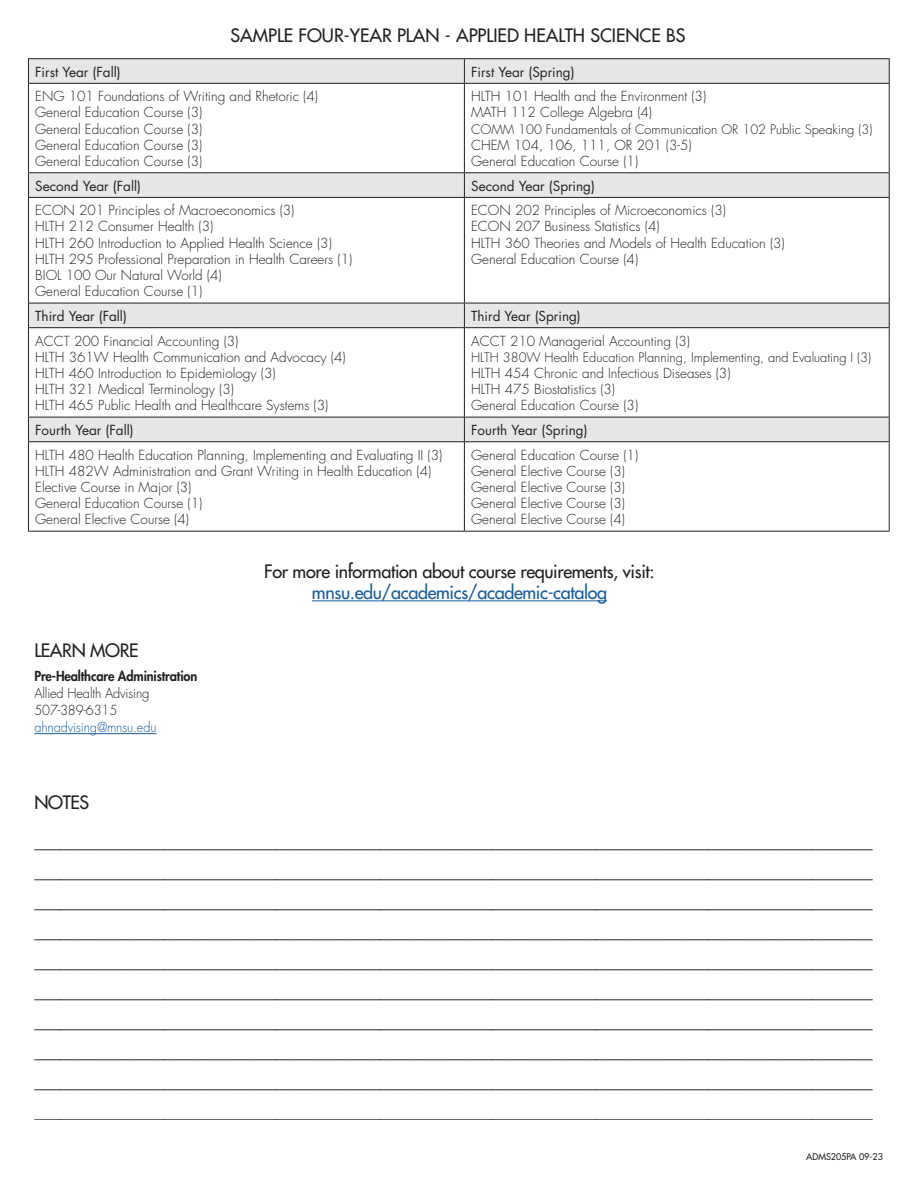
<style>
.page{position:relative;width:918px;height:1188px;background:#fff}
.page>*{position:absolute;margin:0;border:0;box-sizing:border-box;transform-origin:0 0}
.Heads{font:500 18px/21px "Futura Std";letter-spacing:-.02em;color:#231f20;text-align:center}
.Heads-2{font:500 18px "Futura Std";color:#231f20}
.Curriculum_body{font:300 13.5px/16.2px "Futura Std";color:#231f20}
.Curriculum_small_heads{font:13.5px "Futura Std";color:#231f20}
.Body{font:300 13.5px/17.2px "Futura Std";letter-spacing:-.01em;color:#231f20;scale:.95 1}
.Curriculum_body-2{font:300 12.75px "Futura Std";color:#231f20}
.t1{font:500 9px "Futura Std";color:#231f20}
.s1{color:#175d9e}
.s2{font-weight:800}
</style>
<div class="page">
<hr style="left:312px;top:600px;width:295px;height:1px;background:#175d9e">
<svg style="left:29px;top:59px;width:860px;height:382px"></svg>
<hr style="left:28px;top:58px;width:436px;height:1px;background:#231f20">
<svg style="left:28px;top:59px;width:1px;height:24px"></svg>
<hr style="left:464px;top:58px;width:426px;height:1px;background:#231f20">
<svg style="left:464px;top:59px;width:1px;height:24px"></svg>
<svg style="left:889px;top:59px;width:1px;height:24px"></svg>
<hr style="left:28px;top:83px;width:436px;height:1px;background:#231f20">
<hr style="left:28px;top:84px;width:1px;height:88px;background:#231f20">
<hr style="left:464px;top:83px;width:426px;height:1px;background:#231f20">
<hr style="left:464px;top:84px;width:1px;height:88px;background:#231f20">
<hr style="left:889px;top:84px;width:1px;height:88px;background:#231f20">
<hr style="left:28px;top:172px;width:436px;height:1px;background:#231f20">
<svg style="left:28px;top:173px;width:1px;height:24px"></svg>
<hr style="left:464px;top:172px;width:426px;height:1px;background:#231f20">
<svg style="left:464px;top:173px;width:1px;height:24px"></svg>
<svg style="left:889px;top:173px;width:1px;height:24px"></svg>
<hr style="left:28px;top:197px;width:436px;height:1px;background:#231f20">
<hr style="left:28px;top:198px;width:1px;height:105px;background:#231f20">
<hr style="left:464px;top:197px;width:426px;height:1px;background:#231f20">
<hr style="left:464px;top:198px;width:1px;height:105px;background:#231f20">
<hr style="left:889px;top:198px;width:1px;height:105px;background:#231f20">
<hr style="left:28px;top:303px;width:436px;height:1px;background:#231f20">
<svg style="left:28px;top:303px;width:1px;height:24px"></svg>
<hr style="left:464px;top:303px;width:426px;height:1px;background:#231f20">
<svg style="left:464px;top:303px;width:1px;height:24px"></svg>
<svg style="left:889px;top:303px;width:1px;height:24px"></svg>
<hr style="left:28px;top:327px;width:436px;height:1px;background:#231f20">
<hr style="left:28px;top:328px;width:1px;height:89px;background:#231f20">
<hr style="left:464px;top:327px;width:426px;height:1px;background:#231f20">
<hr style="left:464px;top:328px;width:1px;height:89px;background:#231f20">
<hr style="left:889px;top:328px;width:1px;height:89px;background:#231f20">
<hr style="left:28px;top:417px;width:436px;height:1px;background:#231f20">
<svg style="left:28px;top:417px;width:1px;height:24px"></svg>
<hr style="left:464px;top:417px;width:426px;height:1px;background:#231f20">
<svg style="left:464px;top:417px;width:1px;height:24px"></svg>
<svg style="left:889px;top:417px;width:1px;height:24px"></svg>
<hr style="left:28px;top:441px;width:436px;height:1px;background:#231f20">
<hr style="left:28px;top:442px;width:1px;height:89px;background:#231f20">
<hr style="left:464px;top:441px;width:426px;height:1px;background:#231f20">
<hr style="left:464px;top:442px;width:1px;height:89px;background:#231f20">
<hr style="left:889px;top:442px;width:1px;height:89px;background:#231f20">
<hr style="left:28px;top:531px;width:436px;height:1px;background:#231f20">
<hr style="left:464px;top:531px;width:426px;height:1px;background:#231f20">
<hr style="left:34px;top:733px;width:122px;height:1px;background:#175d9e">
<p class="Heads-2" style="left:230px;top:24px;width:456px">SAMPLE FOUR-YEAR PLAN - APPLIED HEALTH SCIENCE BS</p>
<p class="Curriculum_small_heads" style="left:35px;top:63px;width:87px">First Year (Fall)</p>
<p class="Curriculum_small_heads" style="left:471px;top:63px;width:105px">First Year (Spring)</p>
<p class="Curriculum_body" style="left:35px;top:89px;width:284px">ENG 101 Foundations of Writing and Rhetoric (4)</p>
<p class="Curriculum_body" style="left:35px;top:105px;width:169px">General Education Course (3)</p>
<p class="Curriculum_body" style="left:35px;top:121px;width:169px">General Education Course (3)</p>
<p class="Curriculum_body" style="left:35px;top:137px;width:169px">General Education Course (3)</p>
<p class="Curriculum_body" style="left:35px;top:153px;width:169px">General Education Course (3)</p>
<p class="Curriculum_body" style="left:471px;top:89px;width:237px">HLTH 101 Health and the Environment (3)</p>
<p class="Curriculum_body" style="left:471px;top:105px;width:183px">MATH 112 College Algebra (4)</p>
<p class="Curriculum_body-2" style="left:471px;top:121px;width:403px">COMM 100 Fundamentals of Communication OR 102 Public Speaking (3)</p>
<p class="Curriculum_body" style="left:471px;top:137px;width:222px">CHEM 104, 106, 111, OR 201 (3-5)</p>
<p class="Curriculum_body" style="left:471px;top:153px;width:169px">General Education Course (1)</p>
<p class="Curriculum_small_heads" style="left:35px;top:177px;width:107px">Second Year (Fall)</p>
<p class="Curriculum_small_heads" style="left:471px;top:177px;width:125px">Second Year (Spring)</p>
<p class="Curriculum_body" style="left:35px;top:203px;width:261px">ECON 201 Principles of Macroeconomics (3)</p>
<p class="Curriculum_body" style="left:35px;top:219px;width:180px">HLTH 212 Consumer Health (3)</p>
<p class="Curriculum_body" style="left:35px;top:235px;width:298px">HLTH 260 Introduction to Applied Health Science (3)</p>
<p class="Curriculum_body" style="left:35px;top:251px;width:319px">HLTH 295 Professional Preparation in Health Careers (1)</p>
<p class="Curriculum_body" style="left:35px;top:267px;width:188px">BIOL 100 Our Natural World (4)</p>
<p class="Curriculum_body" style="left:35px;top:284px;width:169px">General Education Course (1)</p>
<p class="Curriculum_body" style="left:471px;top:203px;width:256px">ECON 202 Principles of Microeconomics (3)</p>
<p class="Curriculum_body" style="left:471px;top:219px;width:190px">ECON 207 Business Statistics (4)</p>
<p class="Curriculum_body" style="left:471px;top:235px;width:315px">HLTH 360 Theories and Models of Health Education (3)</p>
<p class="Curriculum_body" style="left:471px;top:251px;width:169px">General Education Course (4)</p>
<p class="Curriculum_small_heads" style="left:35px;top:307px;width:93px">Third Year (Fall)</p>
<p class="Curriculum_small_heads" style="left:471px;top:307px;width:111px">Third Year (Spring)</p>
<p class="Curriculum_body" style="left:35px;top:333px;width:205px">ACCT 200 Financial Accounting (3)</p>
<p class="Curriculum_body" style="left:35px;top:349px;width:312px">HLTH 361W Health Communication and Advocacy (4)</p>
<p class="Curriculum_body" style="left:35px;top:365px;width:242px">HLTH 460 Introduction to Epidemiology (3)</p>
<p class="Curriculum_body" style="left:35px;top:382px;width:295px">HLTH 321 Medical Terminology (3)<br>HLTH 465 Public Health and Healthcare Systems (3)</p>
<p class="Curriculum_body" style="left:471px;top:333px;width:221px">ACCT 210 Managerial Accounting (3)</p>
<p class="Curriculum_body-2" style="left:471px;top:349px;width:402px">HLTH 380W Health Education Planning, Implementing, and Evaluating I (3)</p>
<p class="Curriculum_body" style="left:471px;top:365px;width:261px">HLTH 454 Chronic and Infectious Diseases (3)</p>
<p class="Curriculum_body" style="left:471px;top:382px;width:146px">HLTH 475 Biostatistics (3)</p>
<p class="Curriculum_body" style="left:471px;top:398px;width:169px">General Education Course (3)</p>
<p class="Curriculum_small_heads" style="left:35px;top:421px;width:100px">Fourth Year (Fall)</p>
<p class="Curriculum_small_heads" style="left:471px;top:421px;width:118px">Fourth Year (Spring)</p>
<p class="Curriculum_body" style="left:35px;top:447px;width:409px">HLTH 480 Health Education Planning, Implementing and Evaluating II (3)</p>
<p class="Curriculum_body" style="left:35px;top:463px;width:398px">HLTH 482W Administration and Grant Writing in Health Education (4)</p>
<p class="Curriculum_body" style="left:35px;top:479px;width:158px">Elective Course in Major (3)</p>
<p class="Curriculum_body" style="left:35px;top:496px;width:169px">General Education Course (1)</p>
<p class="Curriculum_body" style="left:35px;top:512px;width:155px">General Elective Course (4)</p>
<p class="Curriculum_body" style="left:471px;top:447px;width:169px">General Education Course (1)</p>
<p class="Curriculum_body" style="left:471px;top:463px;width:155px">General Elective Course (3)</p>
<p class="Curriculum_body" style="left:471px;top:479px;width:155px">General Elective Course (3)</p>
<p class="Curriculum_body" style="left:471px;top:496px;width:155px">General Elective Course (3)</p>
<p class="Curriculum_body" style="left:471px;top:512px;width:155px">General Elective Course (4)</p>
<p class="Heads" style="left:264px;top:561px;width:392px">For more information about course requirements, visit: <span class="s1">mnsu.edu/academics/academic-catalog</span></p>
<p class="Heads" style="left:34px;top:640px;width:106px">LEARN MORE</p>
<p class="Body" style="left:34px;top:667px;width:173px"><span class="s2">Pre-Healthcare Administration<br></span>Allied Health Advising<br>507-389-6315 <span class="s1">ahnadvising@mnsu.edu</span></p>
<p class="Heads" style="left:34px;top:792px;width:56px">NOTES</p>
<p class="Heads" style="left:34px;top:831px;width:840px">_________________________________________________________________________________________________</p>
<p class="Heads" style="left:34px;top:861px;width:840px">_________________________________________________________________________________________________</p>
<p class="Heads" style="left:34px;top:891px;width:840px">_________________________________________________________________________________________________</p>
<p class="Heads" style="left:34px;top:917px;width:840px;line-height:30px;text-align:left">_________________________________________________________________________________________________ _________________________________________________________________________________________________</p>
<p class="Heads" style="left:34px;top:981px;width:840px">_________________________________________________________________________________________________</p>
<p class="Heads" style="left:34px;top:1011px;width:840px">_________________________________________________________________________________________________</p>
<p class="Heads" style="left:34px;top:1041px;width:840px">_________________________________________________________________________________________________</p>
<p class="Heads" style="left:34px;top:1071px;width:840px">_________________________________________________________________________________________________</p>
<p class="Heads" style="left:34px;top:1101px;width:840px">_________________________________________________________________________________________________</p>
<p class="t1" style="left:806px;top:1151px;width:78px">ADMS205PA 09-23</p>
</div>
